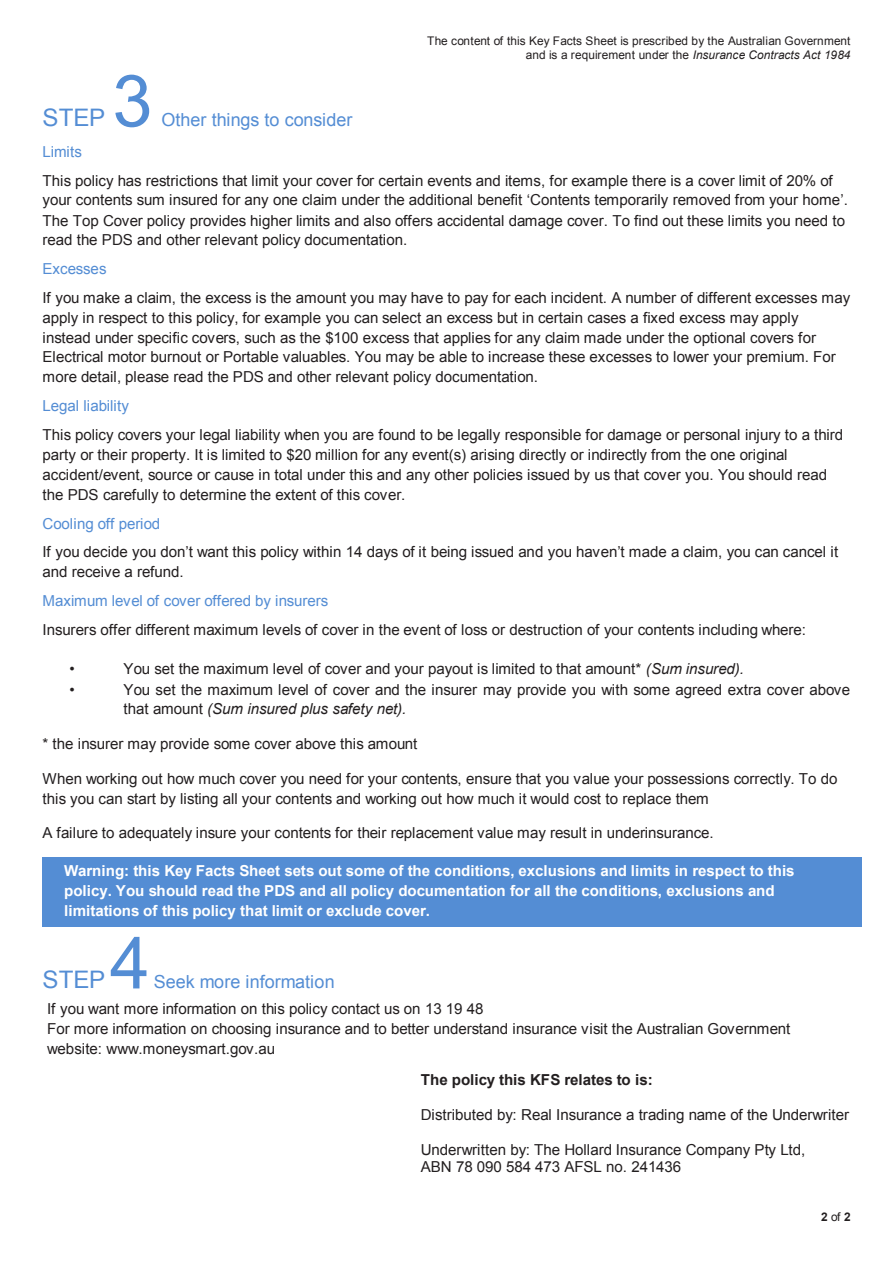
<style>
.page{position:relative;width:893px;height:1263px;background:#fff}
.page>*{position:absolute;margin:0;border:0;box-sizing:border-box;transform-origin:0 0}
.t1{font:72px "Arial";color:#548dd4}
.t2{font:24.15px "Arial";color:#548dd4}
.t3{font:18px "Arial";letter-spacing:.005em;color:#548dd4}
.t4{font:15.15px/20px "Arial";letter-spacing:-.01em;color:#231f20}
.t5{font:700 15.15px/19.8px "Arial";letter-spacing:-.01em;color:#fff}
.t6{font:15.15px "Arial";letter-spacing:-.01em;color:#548dd4}
.t7{font:700 15.15px "Arial";color:#231f20}
.t8{font:11.85px/13.4px "Arial";color:#231f20;text-align:right}
.t9{font:700 11.85px "Arial";color:#231f20}
.s1{font-style:italic}
.s2{font-weight:400}
</style>
<div class="page">
<div style="left:43px;top:857px;width:819px;height:69px;background:#548dd4"></div>
<h2 class="t2" style="left:42px;top:102px;width:64px">STEP</h2>
<h1 class="t1" style="left:112px;top:54px;width:42px">3</h1>
<p class="t3" style="left:161px;top:108px;width:193px">Other things to consider</p>
<p class="t8" style="left:427px;top:35px;width:425px">The content of this Key Facts Sheet is prescribed by the Australian Government and is a requirement under the <span class="s1">Insurance Contracts Act 1984</span></p>
<p class="t6" style="left:42px;top:141px;width:41px">Limits</p>
<p class="t4" style="left:42px;top:170px;width:807px">This policy has restrictions that limit your cover for certain events and items, for example there is a cover limit of 20% of your contents sum insured for any one claim under the additional benefit ‘Contents temporarily removed from your home’.<br>The Top Cover policy provides higher limits and also offers accidental damage cover. To find out these limits you need to read the PDS and other relevant policy documentation.</p>
<p class="t6" style="left:43px;top:259px;width:66px">Excesses</p>
<p class="t4" style="left:43px;top:288px;width:809px">If you make a claim, the excess is the amount you may have to pay for each incident. A number of different excesses may apply in respect to this policy, for example you can select an excess but in certain cases a fixed excess may apply instead under specific covers, such as the $100 excess that applies for any claim made under the optional covers for Electrical motor burnout or Portable valuables. You may be able to increase these excesses to lower your premium. For more detail, please read the PDS and other relevant policy documentation.</p>
<p class="t6" style="left:43px;top:396px;width:88px">Legal liability</p>
<p class="t4" style="left:43px;top:425px;width:802px">This policy covers your legal liability when you are found to be legally responsible for damage or personal injury to a third party or their property. It is limited to $20 million for any event(s) arising directly or indirectly from the one original accident/event, source or cause in total under this and any other policies issued by us that cover you. You should read the PDS carefully to determine the extent of this cover.</p>
<p class="t6" style="left:43px;top:513px;width:119px">Cooling off period</p>
<p class="t4" style="left:43px;top:542px;width:797px">If you decide you don’t want this policy within 14 days of it being issued and you haven’t made a claim, you can cancel it and receive a refund.</p>
<p class="t6" style="left:43px;top:591px;width:287px">Maximum level of cover offered by insurers</p>
<p class="t4" style="left:43px;top:620px;width:765px">Insurers offer different maximum levels of cover in the event of loss or destruction of your contents including where:</p>
<p class="t4" style="left:70px;top:659px;width:7px">•</p>
<p class="t4" style="left:124px;top:659px;width:622px">You set the maximum level of cover and your payout is limited to that amount* <span class="s1">(Sum insured).</span></p>
<p class="t4" style="left:70px;top:679px;width:7px">•</p>
<p class="t4" style="left:124px;top:680px;width:728px;line-height:19.5px">You set the maximum level of cover and the insurer may provide you with some agreed extra cover above that amount <span class="s1">(Sum insured plus safety net).</span></p>
<p class="t4" style="left:43px;top:734px;width:376px">* the insurer may provide some cover above this amount</p>
<p class="t4" style="left:43px;top:769px;width:796px">When working out how much cover you need for your contents, ensure that you value your possessions correctly. To do this you can start by listing all your contents and working out how much it would cost to replace them</p>
<p class="t4" style="left:43px;top:823px;width:673px">A failure to adequately insure your contents for their replacement value may result in underinsurance.</p>
<p class="t5" style="left:64px;top:862px;width:732px">Warning: this Key Facts Sheet sets out some of the conditions, exclusions and limits in respect to this policy. You should read the PDS and all policy documentation for all the conditions, exclusions and limitations of this policy that limit or exclude cover.</p>
<h1 class="t1" style="left:110px;top:916px;width:42px">4</h1>
<h2 class="t2" style="left:42px;top:964px;width:64px">STEP</h2>
<p class="t3" style="left:154px;top:970px;width:182px">Seek more information</p>
<p class="t4" style="left:47px;top:998px;width:744px">If you want more information on this policy contact us on 13 19 48<br>For more information on choosing insurance and to better understand insurance visit the Australian Government website: www.moneysmart.gov.au</p>
<p class="t7" style="left:421px;top:1069px;width:234px">The policy this KFS relates to is:</p>
<p class="t4" style="left:421px;top:1105px;width:430px">Distributed by: Real Insurance a trading name of the Underwriter</p>
<p class="t4" style="left:421px;top:1141px;width:386px;line-height:17.2px">Underwritten by: The Hollard Insurance Company Pty Ltd,<br>ABN 78 090 584 473 AFSL no. 241436</p>
<p class="t9" style="left:821px;top:1209px;width:31px">2<span class="s2">of</span>2</p>
</div>
